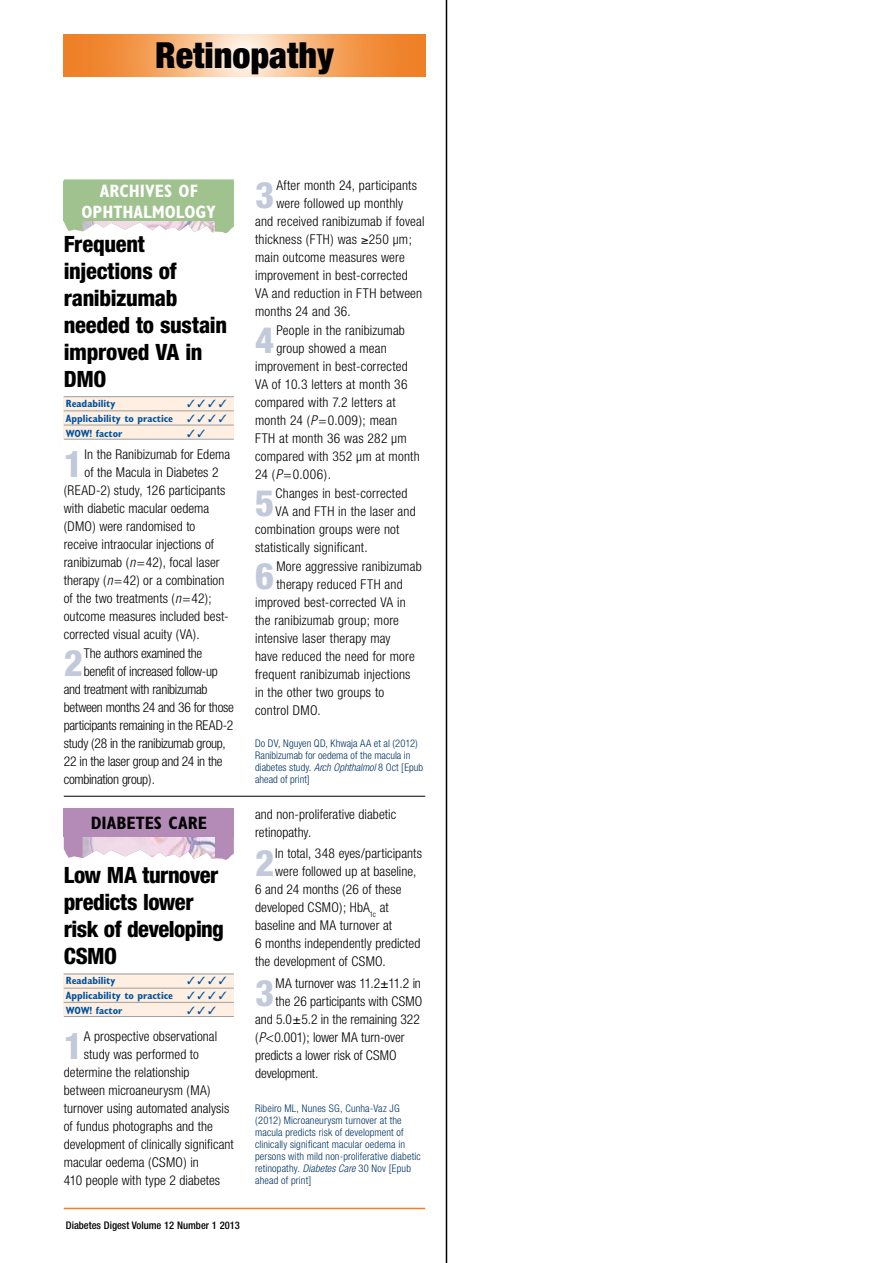
<style>
.page{position:relative;width:893px;height:1263px;background:#fff}
.page>*{position:absolute;margin:0;border:0;box-sizing:border-box;transform-origin:0 0}
.t1{font:800 condensed 36.6px "Helvetica Neue";color:#c2c9db}
.t2{font:900 condensed 36px "Helvetica Neue";color:#000}
.t3{font:800 condensed 22.5px/27px "Helvetica Neue";letter-spacing:-.015em;color:#000}
.t4{font:700 condensed 18px/21px "Gill Sans";color:#fff;text-align:center}
.t5{font:700 condensed 18px "Gill Sans";color:#000}
.t6{font:300 condensed 13.5px/18px "Helvetica Neue";letter-spacing:.005em;color:#000}
.t7{font:300 condensed 13.5px "Helvetica Neue";letter-spacing:-.02em;color:#000}
.t8{font:300 condensed 10.5px/12px "Helvetica Neue";letter-spacing:.01em;color:#003362}
.t9{font:700 condensed 10.5px "Gill Sans";color:#00529e}
.t10{font:500 condensed 10.5px "Helvetica Neue";color:#000}
.t11{font:10.5px "Zapf Dingbats ITC";color:#00529e}
.s1{font-style:italic}
.s2{font-family:"Frutiger";font-stretch:normal}
</style>
<div class="page">
<svg style="left:64px;top:34px;width:361px;height:43px;background:#f5ab6e"></svg>
<hr style="left:64px;top:1208px;width:361px;height:1px;background:#ee8027">
<hr style="left:64px;top:796px;width:361px;height:1px;background:#000">
<div style="left:64px;top:974px;width:170px;height:42px;background:#feefe2"></div>
<hr style="left:64px;top:974px;width:170px;height:1px;background:#9c9e9f">
<hr style="left:64px;top:988px;width:170px;height:1px;background:#9c9e9f">
<hr style="left:64px;top:1002px;width:170px;height:1px;background:#9c9e9f">
<hr style="left:64px;top:1016px;width:170px;height:1px;background:#9c9e9f">
<div style="left:64px;top:396px;width:170px;height:43px;background:#feefe2"></div>
<hr style="left:64px;top:396px;width:170px;height:1px;background:#9c9e9f">
<hr style="left:64px;top:410px;width:170px;height:1px;background:#9c9e9f">
<hr style="left:64px;top:425px;width:170px;height:1px;background:#9c9e9f">
<hr style="left:64px;top:439px;width:170px;height:1px;background:#9c9e9f">
<svg style="left:64px;top:179px;width:170px;height:54px"></svg>
<img style="left:83px;top:221px;width:132px;height:11px">
<div style="left:64px;top:181px;width:170px;height:40px;background:#9fc28e"></div>
<svg style="left:64px;top:837px;width:170px;height:23px"></svg>
<img style="left:83px;top:837px;width:132px;height:22px">
<div style="left:64px;top:808px;width:170px;height:29px;background:#b48bb7"></div>
<hr style="left:446px;top:0;width:1px;height:1263px;background:#000">
<h2 class="t2" style="left:155px;top:33px;width:180px">Retinopathy</h2>
<h3 class="t4" style="left:82px;top:180px;width:136px">ARCHIVES OF<br>OPHTHALMOLOGY</h3>
<h3 class="t3" style="left:64px;top:230px;width:165px">Frequent injections of ranibizumab needed to sustain improved VA in<br>DMO</h3>
<p class="t9" style="left:66px;top:397px;width:51px">Readability</p>
<p class="t11" style="left:187px;top:398px;width:41px">✓✓✓✓</p>
<p class="t9" style="left:66px;top:412px;width:109px">Applicability to practice</p>
<p class="t11" style="left:187px;top:413px;width:41px">✓✓✓✓</p>
<p class="t9" style="left:66px;top:427px;width:58px">WOW! factor</p>
<h1 class="t1" style="left:64px;top:441px;width:21px">1</h1>
<p class="t6" style="left:85px;top:445px;width:147px">In the Ranibizumab for Edema</p>
<p class="t6" style="left:85px;top:463px;width:135px">of the Macula in Diabetes 2</p>
<p class="t6" style="left:64px;top:481px;width:163px">(READ-2) study, 126 participants</p>
<p class="t6" style="left:64px;top:499px;width:147px">with diabetic macular oedema</p>
<p class="t6" style="left:64px;top:517px;width:133px">(DMO) were randomised to</p>
<p class="t6" style="left:64px;top:535px;width:152px">receive intraocular injections of</p>
<p class="t6" style="left:64px;top:553px;width:157px">ranibizumab (<span class="s1">n</span>=42), focal laser</p>
<p class="t6" style="left:64px;top:571px;width:162px">therapy (<span class="s1">n</span>=42) or a combination</p>
<p class="t6" style="left:64px;top:589px;width:150px">of the two treatments (<span class="s1">n</span>=42);</p>
<p class="t6" style="left:64px;top:607px;width:166px">outcome measures included best-</p>
<p class="t6" style="left:64px;top:625px;width:138px">corrected visual acuity (VA).</p>
<h1 class="t1" style="left:64px;top:640px;width:21px">2</h1>
<p class="t7" style="left:84px;top:645px;width:120px">The authors examined the</p>
<p class="t7" style="left:84px;top:663px;width:135px">benefit of increased follow-up</p>
<p class="t7" style="left:64px;top:681px;width:145px">and treatment with ranibizumab</p>
<p class="t7" style="left:64px;top:699px;width:172px">between months 24 and 36 for those</p>
<p class="t7" style="left:64px;top:717px;width:171px">participants remaining in the READ-2</p>
<p class="t7" style="left:64px;top:735px;width:163px">study (28 in the ranibizumab group,</p>
<p class="t7" style="left:64px;top:753px;width:160px">22 in the laser group and 24 in the</p>
<p class="t7" style="left:64px;top:771px;width:93px">combination group).</p>
<h3 class="t5" style="left:91px;top:812px;width:118px">DIABETES CARE</h3>
<h3 class="t3" style="left:64px;top:861px;width:162px">Low MA turnover predicts lower risk of developing<br>CSMO</h3>
<p class="t9" style="left:66px;top:974px;width:51px">Readability</p>
<p class="t11" style="left:187px;top:975px;width:41px">✓✓✓✓</p>
<p class="t9" style="left:66px;top:989px;width:109px">Applicability to practice</p>
<p class="t11" style="left:187px;top:990px;width:41px">✓✓✓✓</p>
<p class="t9" style="left:66px;top:1004px;width:58px">WOW! factor</p>
<p class="t11" style="left:187px;top:1005px;width:31px">✓✓✓</p>
<h1 class="t1" style="left:64px;top:1023px;width:21px">1</h1>
<p class="t6" style="left:84px;top:1027px;width:135px">A prospective observational</p>
<p class="t6" style="left:84px;top:1045px;width:117px">study was performed to</p>
<p class="t6" style="left:64px;top:1063px;width:127px">determine the relationship</p>
<p class="t6" style="left:64px;top:1081px;width:148px">between microaneurysm (MA)</p>
<p class="t6" style="left:64px;top:1099px;width:167px">turnover using automated analysis</p>
<p class="t6" style="left:64px;top:1117px;width:151px">of fundus photographs and the</p>
<p class="t6" style="left:64px;top:1135px;width:172px">development of clinically significant</p>
<p class="t6" style="left:64px;top:1153px;width:136px">macular oedema (CSMO) in</p>
<p class="t6" style="left:64px;top:1171px;width:158px">410 people with type 2 diabetes</p>
<p class="t10" style="left:66px;top:1219px;width:175px">Diabetes Digest Volume 12 Number 1 2013</p>
<h1 class="t1" style="left:255px;top:172px;width:21px">3</h1>
<p class="t6" style="left:276px;top:176px;width:142px">After month 24, participants</p>
<p class="t6" style="left:276px;top:194px;width:128px">were followed up monthly</p>
<p class="t6" style="left:255px;top:212px;width:171px">and received ranibizumab if foveal</p>
<p class="t6" style="left:255px;top:230px;width:158px">thickness (FTH) was ≥250 μm;</p>
<p class="t6" style="left:255px;top:248px;width:151px">main outcome measures were</p>
<p class="t6" style="left:255px;top:266px;width:154px">improvement in best-corrected</p>
<p class="t6" style="left:255px;top:284px;width:169px">VA and reduction in FTH between</p>
<p class="t6" style="left:255px;top:302px;width:97px">months 24 and 36.</p>
<h1 class="t1" style="left:255px;top:317px;width:21px">4</h1>
<p class="t6" style="left:276px;top:321px;width:130px">People in the ranibizumab</p>
<p class="t6" style="left:276px;top:339px;width:112px">group showed a mean</p>
<p class="t6" style="left:255px;top:357px;width:154px">improvement in best-corrected</p>
<p class="t6" style="left:255px;top:375px;width:154px">VA of 10.3 letters at month 36</p>
<p class="t6" style="left:255px;top:393px;width:142px">compared with 7.2 letters at</p>
<p class="t6" style="left:255px;top:411px;width:143px">month 24 (<span class="s1">P</span>=0.009); mean</p>
<p class="t6" style="left:255px;top:429px;width:153px">FTH at month 36 was 282 μm</p>
<p class="t6" style="left:255px;top:447px;width:166px">compared with 352 μm at month</p>
<p class="t6" style="left:255px;top:465px;width:77px">24 (<span class="s1">P</span>=0.006).</p>
<h1 class="t1" style="left:255px;top:480px;width:21px">5</h1>
<p class="t6" style="left:276px;top:484px;width:133px">Changes in best-corrected</p>
<p class="t6" style="left:276px;top:502px;width:142px">VA and FTH in the laser and</p>
<p class="t6" style="left:255px;top:520px;width:146px">combination groups were not</p>
<p class="t6" style="left:255px;top:538px;width:114px">statistically significant.</p>
<h1 class="t1" style="left:255px;top:553px;width:21px">6</h1>
<p class="t6" style="left:276px;top:557px;width:147px">More aggressive ranibizumab</p>
<p class="t6" style="left:276px;top:575px;width:128px">therapy reduced FTH and</p>
<p class="t6" style="left:255px;top:593px;width:152px">improved best-corrected VA in</p>
<p class="t6" style="left:255px;top:611px;width:145px">the ranibizumab group; more</p>
<p class="t6" style="left:255px;top:629px;width:137px">intensive laser therapy may</p>
<p class="t6" style="left:255px;top:647px;width:161px">have reduced the need for more</p>
<p class="t6" style="left:255px;top:665px;width:157px">frequent ranibizumab injections</p>
<p class="t6" style="left:255px;top:683px;width:131px">in the other two groups to</p>
<p class="t6" style="left:255px;top:701px;width:67px">control DMO.</p>
<p class="t8" style="left:255px;top:737px;width:170px">Do DV, Nguyen QD, Khwaja AA et al (2012)<br>Ranibizumab for oedema of the macula in diabetes study. <span class="s1">Arch Ophthalmol</span> 8 Oct [Epub ahead of print]</p>
<p class="t6" style="left:255px;top:805px;width:143px">and non-proliferative diabetic retinopathy.</p>
<h1 class="t1" style="left:255px;top:840px;width:21px">2</h1>
<p class="t6" style="left:275px;top:844px;width:148px">In total, 348 eyes/participants</p>
<p class="t6" style="left:275px;top:862px;width:143px">were followed up at baseline,</p>
<p class="t6" style="left:255px;top:880px;width:148px">6 and 24 months (26 of these</p>
<p class="t6" style="left:255px;top:898px;width:135px">developed CSMO); HbA<sub>1c</sub> at</p>
<p class="t6" style="left:255px;top:916px;width:138px">baseline and MA turnover at</p>
<p class="t6" style="left:255px;top:934px;width:167px">6 months independently predicted</p>
<p class="t6" style="left:255px;top:952px;width:132px">the development of CSMO.</p>
<h1 class="t1" style="left:255px;top:970px;width:21px">3</h1>
<p class="t6" style="left:276px;top:974px;width:147px">MA turnover was 11.2<span class="s2">±</span>11.2 in</p>
<p class="t6" style="left:276px;top:992px;width:148px">the 26 participants with CSMO</p>
<p class="t6" style="left:255px;top:1010px;width:166px">and 5.0<span class="s2">±</span>5.2 in the remaining 322</p>
<p class="t6" style="left:255px;top:1028px;width:151px">(<span class="s1">P</span>&lt;0.001); lower MA turn-over</p>
<p class="t6" style="left:255px;top:1046px;width:143px">predicts a lower risk of CSMO</p>
<p class="t6" style="left:255px;top:1064px;width:65px">development.</p>
<p class="t8" style="left:255px;top:1102px;width:167px">Ribeiro ML, Nunes SG, Cunha-Vaz JG (2012) Microaneurysm turnover at the macula predicts risk of development of clinically significant macular oedema in persons with mild non-proliferative diabetic retinopathy. <span class="s1">Diabetes Care</span> 30 Nov [Epub ahead of print]</p>
</div>
